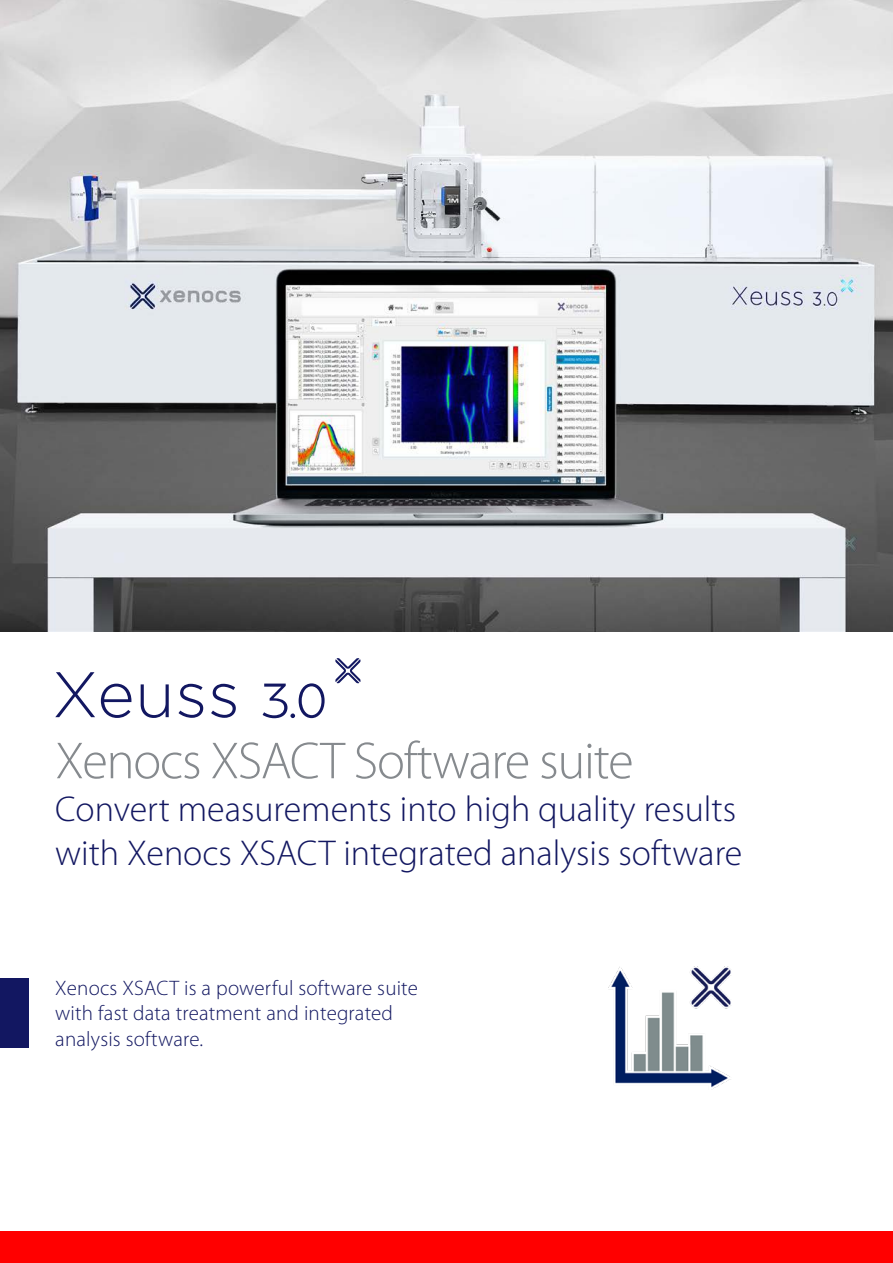
<style>
.page{position:relative;width:893px;height:1263px;background:#fff}
.page>*{position:absolute;margin:0;border:0;box-sizing:border-box;transform-origin:0 0}
.t1{font:300 52.5px "Myriad Pro";letter-spacing:-.025em;color:#868a8e}
.t2{font:300 36px/43.2px "Myriad Pro";color:#121761}
.t3{font:300 21px/25.5px "Myriad Pro";letter-spacing:.01em;color:#121761}
</style>
<div class="page">
<img style="left:0;top:0;width:893px;height:631px">
<div style="left:0;top:1232px;width:893px;height:31px;background:#f00"></div>
<div style="left:0;top:978px;width:29px;height:69px;background:#121761"></div>
<svg style="left:55px;top:672px;width:40px;height:45px"></svg>
<svg style="left:101px;top:684px;width:30px;height:34px"></svg>
<svg style="left:141px;top:684px;width:28px;height:34px"></svg>
<svg style="left:178px;top:684px;width:25px;height:34px"></svg>
<svg style="left:211px;top:684px;width:25px;height:34px"></svg>
<svg style="left:263px;top:683px;width:62px;height:35px"></svg>
<svg style="left:335px;top:658px;width:26px;height:25px"></svg>
<img style="left:608px;top:966px;width:123px;height:123px">
<h1 class="t1" style="left:55px;top:740px;width:580px">Xenocs XSACT Software suite</h1>
<h2 class="t2" style="left:55px;top:791px;width:689px">Convert measurements into high quality results with Xenocs XSACT integrated analysis software</h2>
<p class="t3" style="left:55px;top:977px;width:364px">Xenocs XSACT is a powerful software suite with fast data treatment and integrated analysis software.</p>
</div>
